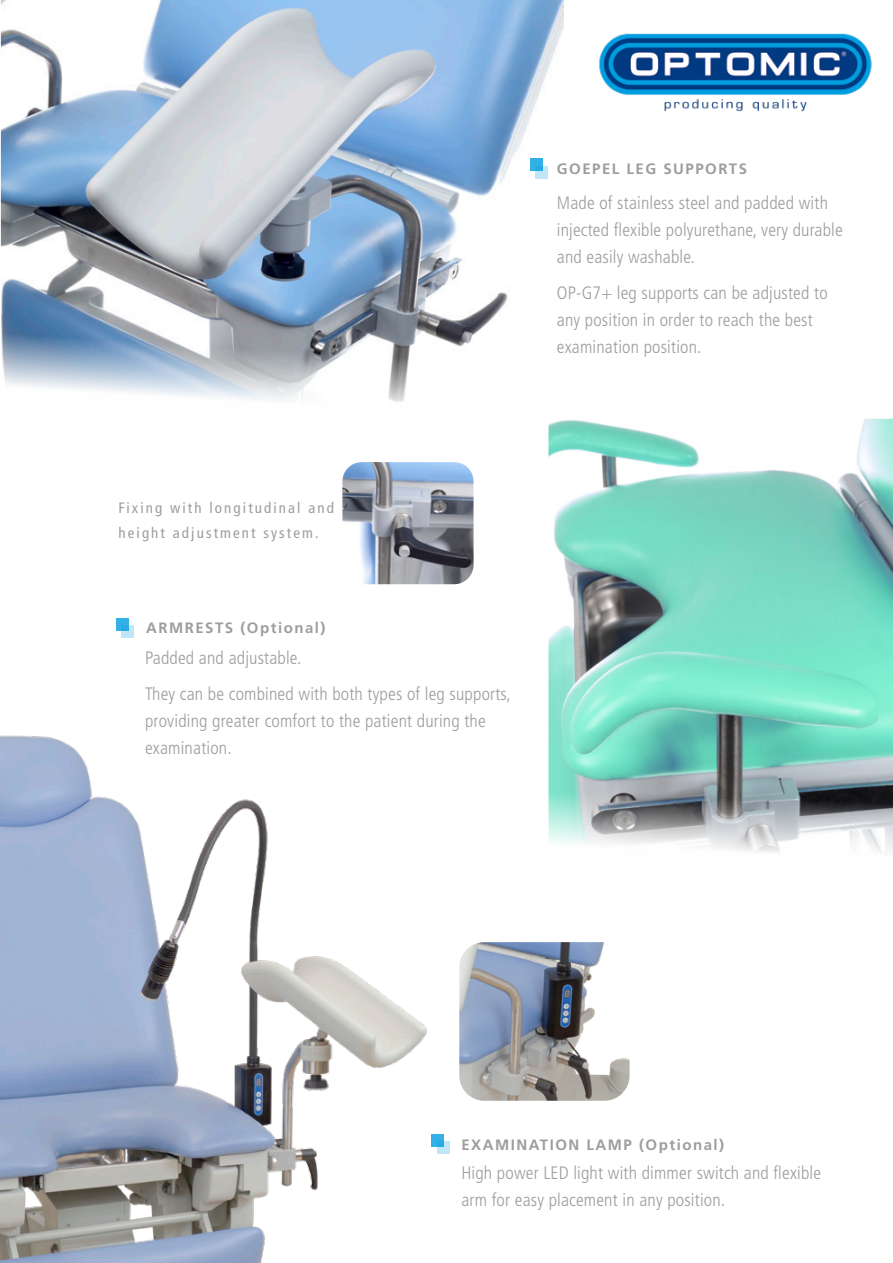
<style>
.page{position:relative;width:893px;height:1263px;background:#fff}
.page>*{position:absolute;margin:0;border:0;box-sizing:border-box;transform-origin:0 0}
.Estilo_de_párrafo_1{font:300 condensed 18px/27px "Frutiger LT Std";letter-spacing:.01em;color:#9c9d9f}
.Estilo_de_párrafo_1-2{font:700 15px "Frutiger LT Std";letter-spacing:.1em;color:#9c9d9f}
.t1{font:condensed 15px "Frutiger LT Std";letter-spacing:.14em;color:#9c9d9f}
</style>
<div class="page">
<svg style="left:548px;top:418px;width:345px;height:435px;background:#92cfc3"></svg>
<svg style="left:0;top:0;width:564px;height:402px"></svg>
<img style="left:599px;top:33px;width:273px;height:78px">
<img style="left:342px;top:462px;width:131px;height:122px">
<img style="left:459px;top:942px;width:170px;height:159px">
<div style="left:530px;top:159px;width:12px;height:12px;background:#33b0e6"></div>
<svg style="left:535px;top:166px;width:13px;height:13px"></svg>
<div style="left:116px;top:618px;width:13px;height:12px;background:#33b0e6"></div>
<svg style="left:122px;top:625px;width:12px;height:13px"></svg>
<div style="left:432px;top:1134px;width:12px;height:12px;background:#33b0e6"></div>
<svg style="left:441px;top:1141px;width:8px;height:13px"></svg>
<img style="left:0;top:735px;width:441px;height:528px">
<p class="Estilo_de_párrafo_1-2" style="left:557px;top:160px;width:192px">GOEPEL LEG SUPPORTS</p>
<p class="Estilo_de_párrafo_1" style="left:557px;top:190px;width:287px">Made of stainless steel and padded with injected flexible polyurethane, very durable and easily washable.</p>
<p class="Estilo_de_párrafo_1" style="left:557px;top:279px;width:272px">OP-G7+ leg supports can be adjusted to any position in order to reach the best examination position.</p>
<p class="t1" style="left:118px;top:499px;width:217px">Fixing with longitudinal and</p>
<p class="t1" style="left:118px;top:524px;width:202px">height adjustment system.</p>
<p class="Estilo_de_párrafo_1-2" style="left:146px;top:619px;width:181px">ARMRESTS (Optional)</p>
<p class="Estilo_de_párrafo_1" style="left:145px;top:645px;width:158px">Padded and adjustable.</p>
<p class="Estilo_de_párrafo_1" style="left:145px;top:680px;width:367px">They can be combined with both types of leg supports, providing greater comfort to the patient during the examination.</p>
<p class="Estilo_de_párrafo_1-2" style="left:461px;top:1136px;width:264px">EXAMINATION LAMP (Optional)</p>
<p class="Estilo_de_párrafo_1" style="left:461px;top:1159px;width:361px">High power LED light with dimmer switch and flexible arm for easy placement in any position.</p>
</div>
